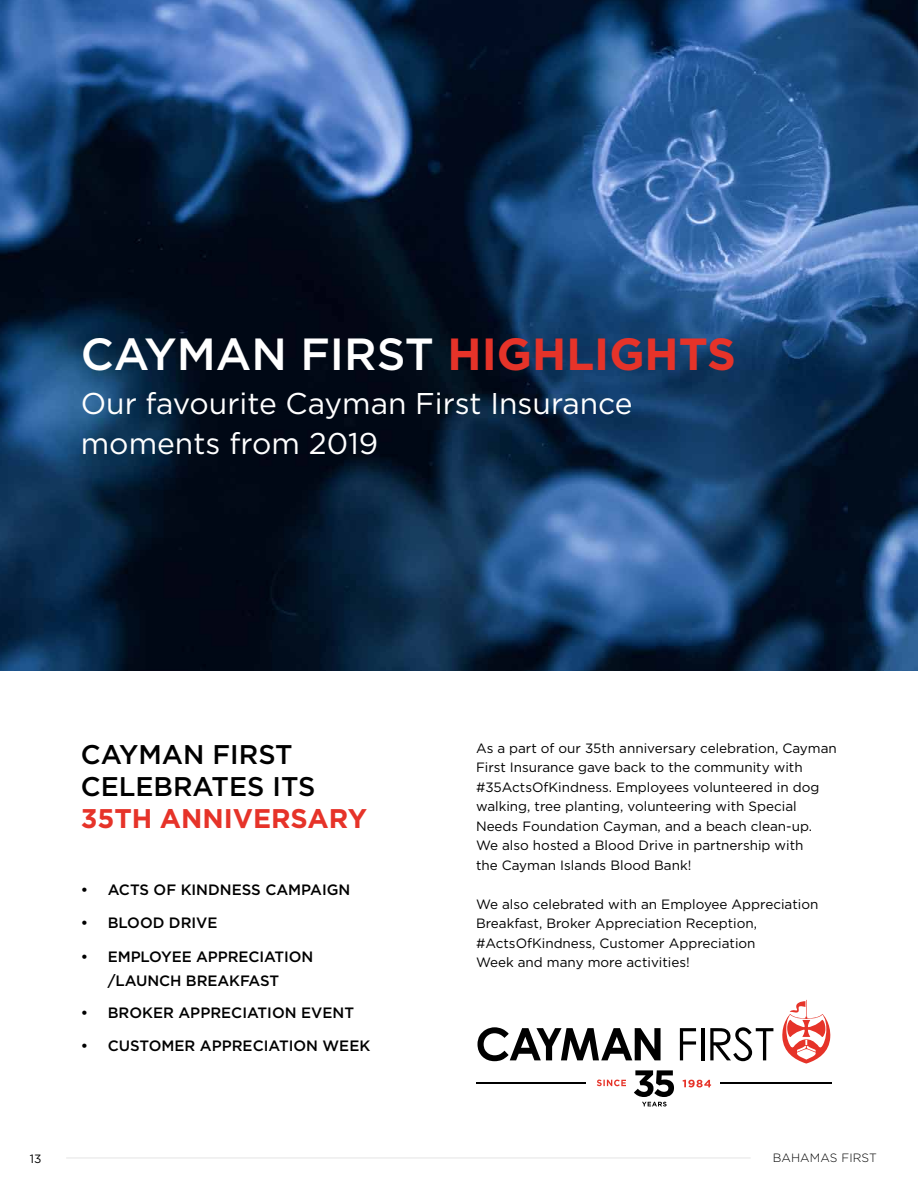
<style>
.page{position:relative;width:918px;height:1188px;background:#fff}
.page>*{position:absolute;margin:0;border:0;box-sizing:border-box;transform-origin:0 0}
.t1{font:500 45px "Gotham";color:#fff}
.t2{font:30px/40.3px "Gotham";color:#fff}
.t3{font:500 27px/32.4px "Gotham";color:#000}
.t4{font:700 27px "Gotham";color:#e63329}
.t5{font:500 15px/24px "Gotham";color:#000;text-align:center}
.t6{font:13.5px/19.5px "Gotham";color:#000}
.t7{font:300 12px "Gotham";letter-spacing:.01em;color:#000}
.t8{font:12px "Gotham";color:#000}
.s1{font-weight:700;color:#e63329}
</style>
<div class="page">
<hr style="left:66px;top:1158px;width:685px;height:1px;background:#e5e5e5">
<img style="left:0;top:0;width:918px;height:671px">
<svg style="left:478px;top:1027px;width:183px;height:34px"></svg>
<svg style="left:680px;top:1028px;width:16px;height:32px"></svg>
<hr style="left:701px;top:1028px;width:3px;height:32px;background:#000">
<svg style="left:710px;top:1027px;width:63px;height:34px"></svg>
<svg style="left:782px;top:1000px;width:48px;height:64px"></svg>
<svg style="left:634px;top:1070px;width:40px;height:36px"></svg>
<svg style="left:597px;top:1080px;width:29px;height:6px"></svg>
<svg style="left:683px;top:1080px;width:28px;height:7px"></svg>
<hr style="left:476px;top:1082px;width:110px;height:1px;background:#000">
<hr style="left:720px;top:1082px;width:112px;height:1px;background:#000">
<h1 class="t1" style="left:81px;top:324px;width:657px">CAYMAN FIRST <span class="s1">HIGHLIGHTS</span></h1>
<h2 class="t2" style="left:81px;top:382px;width:553px">Our favourite Cayman First Insurance moments from 2019</h2>
<h3 class="t3" style="left:81px;top:738px;width:236px">CAYMAN FIRST<br>CELEBRATES ITS</h3>
<h3 class="t4" style="left:81px;top:801px;width:288px">35TH ANNIVERSARY</h3>
<p class="t5" style="left:81px;top:878px;width:271px">• ACTS OF KINDNESS CAMPAIGN</p>
<p class="t5" style="left:81px;top:911px;width:138px">• BLOOD DRIVE</p>
<p class="t5" style="left:81px;top:944px;width:234px">• EMPLOYEE APPRECIATION /LAUNCH BREAKFAST</p>
<p class="t5" style="left:81px;top:1000px;width:275px">• BROKER APPRECIATION EVENT</p>
<p class="t5" style="left:81px;top:1033px;width:291px">• CUSTOMER APPRECIATION WEEK</p>
<p class="t6" style="left:476px;top:738px;width:362px">As a part of our 35th anniversary celebration, Cayman First Insurance gave back to the community with #35ActsOfKindness. Employees volunteered in dog walking, tree planting, volunteering with Special Needs Foundation Cayman, and a beach clean-up.<br>We also hosted a Blood Drive in partnership with<br>the Cayman Islands Blood Bank!</p>
<p class="t6" style="left:476px;top:894px;width:344px">We also celebrated with an Employee Appreciation Breakfast, Broker Appreciation Reception, #ActsOfKindness, Customer Appreciation<br>Week and many more activities!</p>
<p class="t8" style="left:30px;top:1151px;width:13px">13</p>
<p class="t7" style="left:773px;top:1150px;width:106px">BAHAMAS FIRST</p>
</div>
